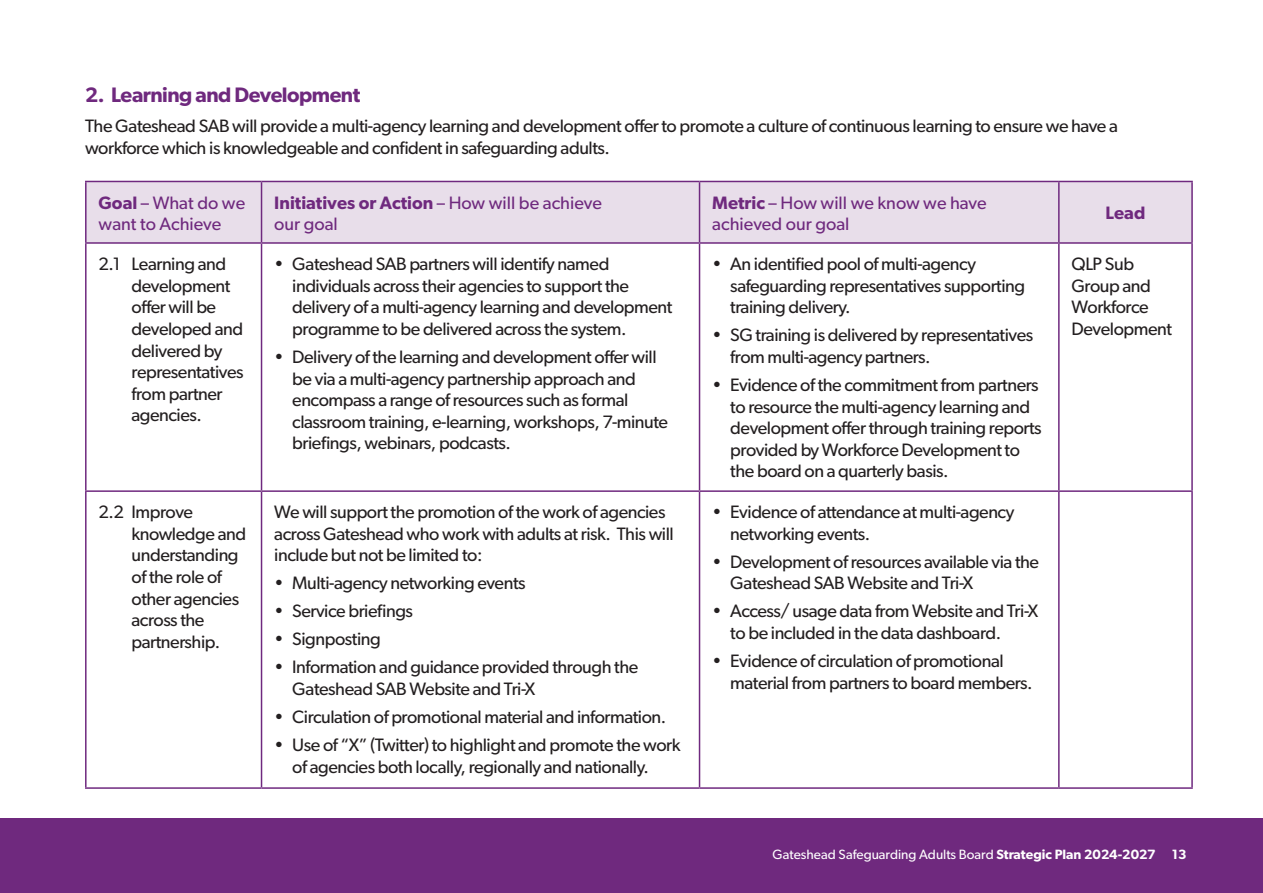
<style>
.page{position:relative;width:1263px;height:893px;background:#fff}
.page>*{position:absolute;margin:0;border:0;box-sizing:border-box;transform-origin:0 0}
.t1{font:600 21px "Gibson";letter-spacing:-.025em;color:#6f297e}
.t2{font:18px/21.6px "Gibson";letter-spacing:-.025em;color:#231f20}
.t3{font:18px/21.6px "Gibson";color:#6f297e}
.t4{font:600 18px "Gibson";color:#6f297e}
.t5{font:13.5px "Gibson";color:#fff}
.s1{font-weight:600}
</style>
<div class="page">
<div style="left:0;top:819px;width:1263px;height:74px;background:#6f297e"></div>
<div style="left:87px;top:182px;width:1104px;height:60px;background:#e8deea"></div>
<hr style="left:85px;top:181px;width:176px;height:1px;background:#6f297f">
<hr style="left:85px;top:182px;width:2px;height:60px;background:#6f297f">
<hr style="left:261px;top:181px;width:438px;height:1px;background:#6f297f">
<hr style="left:261px;top:182px;width:1px;height:60px;background:#6f297f">
<hr style="left:699px;top:181px;width:360px;height:1px;background:#6f297f">
<hr style="left:699px;top:182px;width:1px;height:60px;background:#6f297f">
<hr style="left:1059px;top:181px;width:134px;height:1px;background:#6f297f">
<hr style="left:1058px;top:182px;width:1px;height:60px;background:#6f297f">
<hr style="left:1191px;top:182px;width:2px;height:60px;background:#6f297f">
<hr style="left:85px;top:242px;width:176px;height:2px;background:#6f297f">
<hr style="left:85px;top:244px;width:2px;height:246px;background:#6f297f">
<hr style="left:261px;top:242px;width:438px;height:2px;background:#6f297f">
<hr style="left:261px;top:244px;width:1px;height:246px;background:#6f297f">
<hr style="left:699px;top:242px;width:360px;height:2px;background:#6f297f">
<hr style="left:699px;top:244px;width:1px;height:246px;background:#6f297f">
<hr style="left:1059px;top:242px;width:134px;height:2px;background:#6f297f">
<hr style="left:1058px;top:244px;width:1px;height:246px;background:#6f297f">
<hr style="left:1191px;top:244px;width:2px;height:246px;background:#6f297f">
<hr style="left:85px;top:490px;width:176px;height:2px;background:#6f297f">
<hr style="left:85px;top:492px;width:2px;height:295px;background:#6f297f">
<hr style="left:261px;top:490px;width:438px;height:2px;background:#6f297f">
<hr style="left:261px;top:492px;width:1px;height:295px;background:#6f297f">
<hr style="left:699px;top:490px;width:360px;height:2px;background:#6f297f">
<hr style="left:699px;top:492px;width:1px;height:295px;background:#6f297f">
<hr style="left:1059px;top:490px;width:134px;height:2px;background:#6f297f">
<hr style="left:1058px;top:492px;width:1px;height:295px;background:#6f297f">
<hr style="left:1191px;top:492px;width:2px;height:295px;background:#6f297f">
<hr style="left:85px;top:787px;width:176px;height:2px;background:#6f297f">
<hr style="left:261px;top:787px;width:438px;height:2px;background:#6f297f">
<hr style="left:699px;top:787px;width:360px;height:2px;background:#6f297f">
<hr style="left:1059px;top:787px;width:134px;height:2px;background:#6f297f">
<p class="t1" style="left:85px;top:82px;width:277px">2. Learning and Development</p>
<p class="t2" style="left:85px;top:115px;width:1034px">The Gateshead SAB will provide a multi-agency learning and development offer to promote a culture of continuous learning to ensure we have a workforce which is knowledgeable and confident in safeguarding adults.</p>
<p class="t3" style="left:99px;top:191px;width:148px"><span class="s1">Goal</span> – What do we want to Achieve</p>
<p class="t3" style="left:274px;top:191px;width:329px"><span class="s1">Initiatives or Action</span> – How will be achieve our goal</p>
<p class="t3" style="left:712px;top:191px;width:276px"><span class="s1">Metric</span> – How will we know we have achieved our goal</p>
<p class="t4" style="left:1105px;top:202px;width:41px">Lead</p>
<p class="t2" style="left:132px;top:253px;width:113px;text-indent:-33px">2.1 Learning and development offer will be developed and delivered by representatives from partner agencies.</p>
<p class="t2" style="left:292px;top:253px;width:382px;text-indent:-18px">• Gateshead SAB partners will identify named individuals across their agencies to support the delivery of a multi-agency learning and development programme to be delivered across the system.</p>
<p class="t2" style="left:1071px;top:253px;width:102px">QLP Sub<br>Group and<br>Workforce<br>Development</p>
<p class="t2" style="left:730px;top:253px;width:296px;text-indent:-18px">• An identified pool of multi-agency safeguarding representatives supporting training delivery.</p>
<p class="t2" style="left:730px;top:324px;width:304px;text-indent:-18px">• SG training is delivered by representatives from multi-agency partners.</p>
<p class="t2" style="left:730px;top:374px;width:313px;text-indent:-18px">• Evidence of the commitment from partners to resource the multi-agency learning and development offer through training reports provided by Workforce Development to the board on a quarterly basis.</p>
<p class="t2" style="left:292px;top:346px;width:377px;text-indent:-18px">• Delivery of the learning and development offer will be via a multi-agency partnership approach and encompass a range of resources such as formal classroom training, e-learning, workshops, 7-minute briefings, webinars, podcasts.</p>
<p class="t2" style="left:132px;top:501px;width:116px;text-indent:-33px">2.2 Improve knowledge and understanding of the role of other agencies across the partnership.</p>
<p class="t2" style="left:274px;top:501px;width:401px">We will support the promotion of the work of agencies across Gateshead who work with adults at risk. This will include but not be limited to:</p>
<p class="t2" style="left:274px;top:572px;width:253px">• Multi-agency networking events</p>
<p class="t2" style="left:274px;top:600px;width:140px">• Service briefings</p>
<p class="t2" style="left:274px;top:628px;width:108px">• Signposting</p>
<p class="t2" style="left:292px;top:656px;width:348px;text-indent:-18px">• Information and guidance provided through the<br>Gateshead SAB Website and Tri-X</p>
<p class="t2" style="left:274px;top:706px;width:393px">• Circulation of promotional material and information.</p>
<p class="t2" style="left:292px;top:734px;width:390px;text-indent:-18px">• Use of “X” (Twitter) to highlight and promote the work of agencies both locally, regionally and nationally.</p>
<p class="t2" style="left:730px;top:501px;width:286px;text-indent:-18px">• Evidence of attendance at multi-agency networking events.</p>
<p class="t2" style="left:730px;top:550px;width:310px;text-indent:-18px">• Development of resources available via the<br>Gateshead SAB Website and Tri-X</p>
<p class="t2" style="left:730px;top:600px;width:310px;text-indent:-18px">• Access/ usage data from Website and Tri-X to be included in the data dashboard.</p>
<p class="t2" style="left:730px;top:650px;width:304px;text-indent:-18px">• Evidence of circulation of promotional material from partners to board members.</p>
<p class="t5" style="left:772px;top:846px;width:415px">Gateshead Safeguarding Adults Board <span class="s1">Strategic Plan 2024-2027 13</span></p>
</div>
